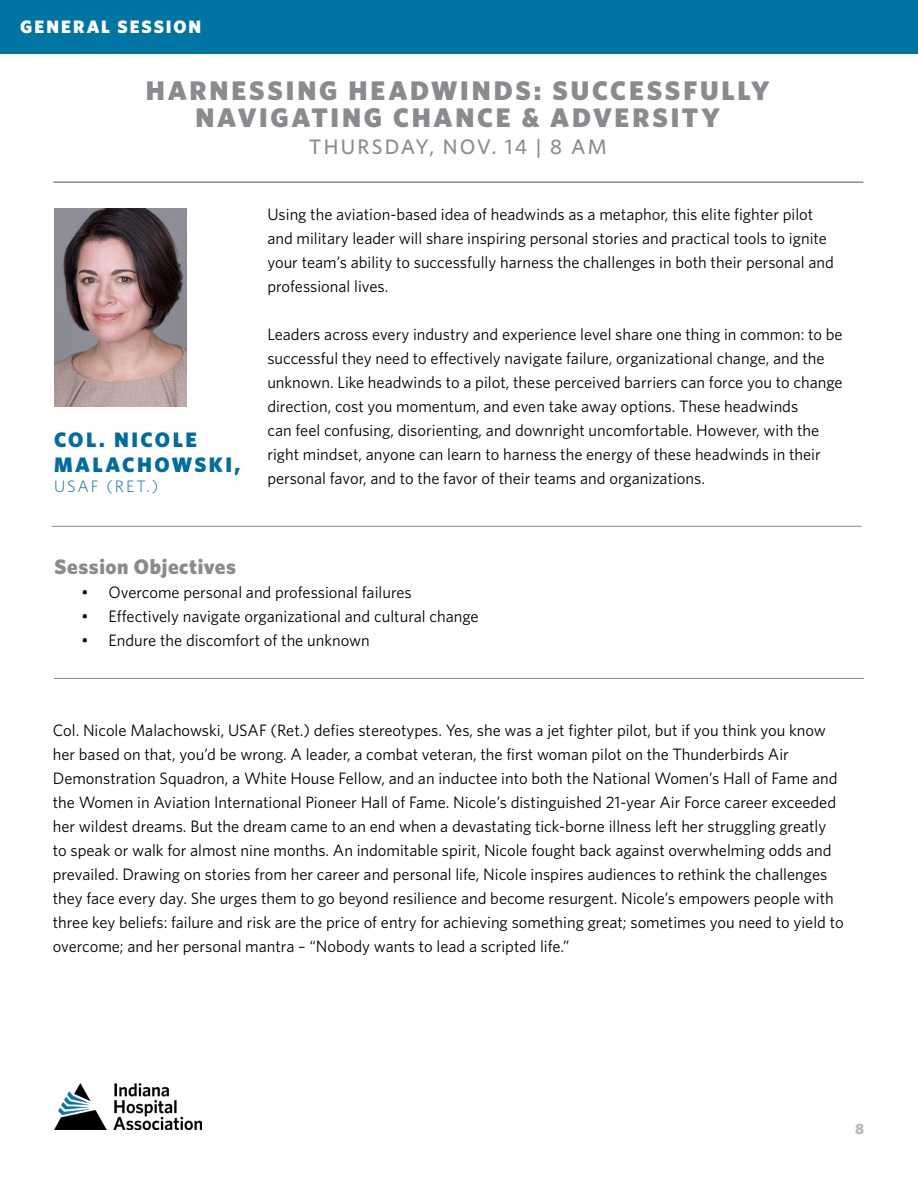
<style>
.page{position:relative;width:918px;height:1188px;background:#fff}
.page>*{position:absolute;margin:0;border:0;box-sizing:border-box;transform-origin:0 0}
.t1{font:900 27px/27px "Whitney HTF";letter-spacing:.105em;color:#898b8e;text-align:center}
.t2{font:900 21px/25.2px "Whitney HTF";letter-spacing:.12em;color:#006d9e}
.t3{font:500 21px "Whitney HTF";letter-spacing:.1em;color:#898b8e}
.t4{font:900 21px "Whitney HTF";letter-spacing:.025em;color:#898b8e}
.t5{font:900 18px "Whitney HTF";letter-spacing:.11em;color:#fff}
.t6{font:16.5px/24px "Whitney HTF";color:#000}
.t7{font:300 16.5px "Whitney HTF";letter-spacing:.12em;color:#006d9e}
.t8{font:900 15px "Whitney HTF";color:#b7b8b9}
</style>
<div class="page">
<div style="left:0;top:0;width:918px;height:53px;background:#0074a2"></div>
<img style="left:55px;top:208px;width:131px;height:198px">
<hr style="left:53px;top:181px;width:810px;height:2px;background:#898b8e">
<hr style="left:52px;top:526px;width:810px;height:1px;background:#898b8e">
<hr style="left:54px;top:678px;width:810px;height:1px;background:#898b8e">
<img style="left:54px;top:1083px;width:148px;height:46px">
<p class="t5" style="left:20px;top:16px;width:183px">GENERAL SESSION</p>
<h1 class="t1" style="left:146px;top:76px;width:625px">HARNESSING HEADWINDS: SUCCESSFULLY<br>NAVIGATING CHANCE &amp; ADVERSITY</h1>
<p class="t3" style="left:309px;top:134px;width:299px">THURSDAY, NOV. 14 | 8 AM</p>
<p class="t2" style="left:54px;top:426px;width:188px">COL. NICOLE<br>MALACHOWSKI,</p>
<p class="t7" style="left:54px;top:476px;width:106px">USAF (RET.)</p>
<p class="t6" style="left:267px;top:202px;width:568px">Using the aviation-based idea of headwinds as a metaphor, this elite fighter pilot and military leader will share inspiring personal stories and practical tools to ignite your team’s ability to successfully harness the challenges in both their personal and professional lives.</p>
<p class="t6" style="left:267px;top:322px;width:577px">Leaders across every industry and experience level share one thing in common: to be successful they need to effectively navigate failure, organizational change, and the unknown. Like headwinds to a pilot, these perceived barriers can force you to change direction, cost you momentum, and even take away options. These headwinds<br>can feel confusing, disorienting, and downright uncomfortable. However, with the right mindset, anyone can learn to harness the energy of these headwinds in their personal favor, and to the favor of their teams and organizations.</p>
<p class="t4" style="left:55px;top:554px;width:183px">Session Objectives</p>
<p class="t6" style="left:82px;top:580px;width:332px">• Overcome personal and professional failures</p>
<p class="t6" style="left:82px;top:604px;width:399px">• Effectively navigate organizational and cultural change</p>
<p class="t6" style="left:82px;top:628px;width:290px">• Endure the discomfort of the unknown</p>
<p class="t6" style="left:53px;top:718px;width:792px">Col. Nicole Malachowski, USAF (Ret.) defies stereotypes. Yes, she was a jet fighter pilot, but if you think you know her based on that, you’d be wrong. A leader, a combat veteran, the first woman pilot on the Thunderbirds Air Demonstration Squadron, a White House Fellow, and an inductee into both the National Women’s Hall of Fame and the Women in Aviation International Pioneer Hall of Fame. Nicole’s distinguished 21-year Air Force career exceeded her wildest dreams. But the dream came to an end when a devastating tick-borne illness left her struggling greatly to speak or walk for almost nine months. An indomitable spirit, Nicole fought back against overwhelming odds and prevailed. Drawing on stories from her career and personal life, Nicole inspires audiences to rethink the challenges they face every day. She urges them to go beyond resilience and become resurgent. Nicole’s empowers people with three key beliefs: failure and risk are the price of entry for achieving something great; sometimes you need to yield to overcome; and her personal mantra – “Nobody wants to lead a scripted life.”</p>
<p class="t8" style="left:855px;top:1120px;width:10px">8</p>
</div>
